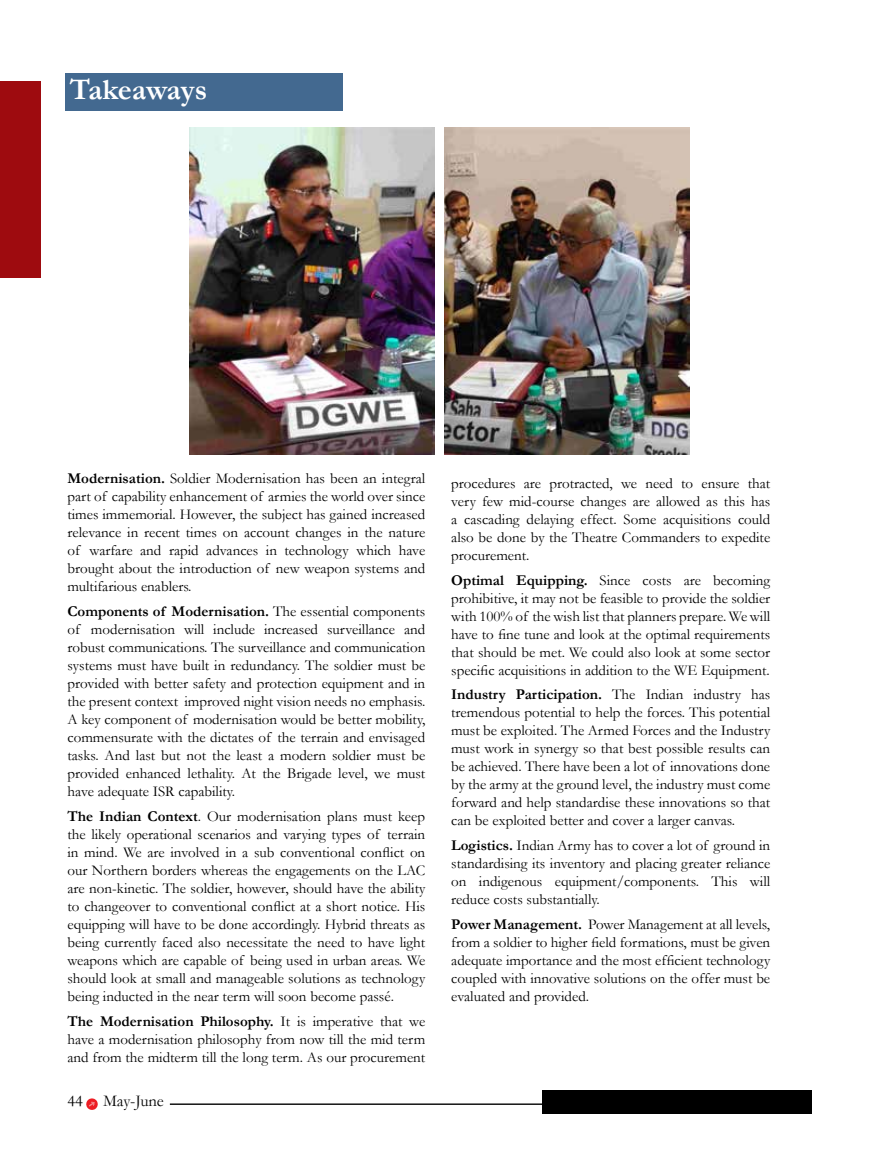
<style>
.page{position:relative;width:893px;height:1170px;background:#fff}
.page>*{position:absolute;margin:0;border:0;box-sizing:border-box;transform-origin:0 0}
.t1{font:700 30px "Garamond";letter-spacing:-.005em;color:#fff}
.t2{font:16.5px "Garamond";color:#000}
.t3{font:15px/18px "Garamond";color:#000;text-align:justify}
.s1{font-weight:700}
</style>
<div class="page">
<div style="left:542px;top:1090px;width:270px;height:23px;background:#000"></div>
<hr style="left:170px;top:1103px;width:373px;height:1px;background:#000">
<svg style="left:86px;top:1098px;width:12px;height:12px"></svg>
<div style="left:0;top:81px;width:41px;height:196px;background:#9e0b0f"></div>
<div style="left:66px;top:74px;width:277px;height:37px;background:#436990"></div>
<img style="left:190px;top:128px;width:245px;height:326px">
<img style="left:445px;top:128px;width:245px;height:326px">
<h1 class="t1" style="left:70px;top:69px;width:139px">Takeaways</h1>
<p class="t3" style="left:68px;top:469px;width:359px"><span class="s1">Modernisation.</span> Soldier Modernisation has been an integral part of capability enhancement of armies the world over since times immemorial. However, the subject has gained increased relevance in recent times on account changes in the nature of warfare and rapid advances in technology which have brought about the introduction of new weapon systems and multifarious enablers.</p>
<p class="t3" style="left:68px;top:602px;width:359px"><span class="s1">Components of Modernisation.</span> The essential components of modernisation will include increased surveillance and robust communications. The surveillance and communication systems must have built in redundancy. The soldier must be provided with better safety and protection equipment and in the present context improved night vision needs no emphasis.<br>A key component of modernisation would be better mobility, commensurate with the dictates of the terrain and envisaged tasks. And last but not the least a modern soldier must be provided enhanced lethality. At the Brigade level, we must have adequate ISR capability.</p>
<p class="t3" style="left:68px;top:806px;width:359px"><span class="s1">The Indian Context</span>. Our modernisation plans must keep the likely operational scenarios and varying types of terrain in mind. We are involved in a sub conventional conflict on our Northern borders whereas the engagements on the LAC are non-kinetic. The soldier, however, should have the ability to changeover to conventional conflict at a short notice. His equipping will have to be done accordingly. Hybrid threats as being currently faced also necessitate the need to have light weapons which are capable of being used in urban areas. We should look at small and manageable solutions as technology being inducted in the near term will soon become passé.</p>
<p class="t3" style="left:68px;top:1011px;width:359px"><span class="s1">The Modernisation Philosophy.</span> It is imperative that we have a modernisation philosophy from now till the mid term and from the midterm till the long term. As our procurement</p>
<p class="t2" style="left:68px;top:1089px;width:98px">44 May-June</p>
<p class="t3" style="left:451px;top:473px;width:320px">procedures are protracted, we need to ensure that very few mid-course changes are allowed as this has a cascading delaying effect. Some acquisitions could also be done by the Theatre Commanders to expedite procurement.</p>
<p class="t3" style="left:451px;top:570px;width:321px"><span class="s1">Optimal Equipping.</span> Since costs are becoming prohibitive, it may not be feasible to provide the soldier with 100% of the wish list that planners prepare. We will have to fine tune and look at the optimal requirements that should be met. We could also look at some sector specific acquisitions in addition to the WE Equipment.</p>
<p class="t3" style="left:451px;top:685px;width:320px"><span class="s1">Industry Participation.</span> The Indian industry has tremendous potential to help the forces. This potential must be exploited. The Armed Forces and the Industry must work in synergy so that best possible results can be achieved. There have been a lot of innovations done by the army at the ground level, the industry must come forward and help standardise these innovations so that can be exploited better and cover a larger canvas.</p>
<p class="t3" style="left:451px;top:836px;width:320px"><span class="s1">Logistics.</span> Indian Army has to cover a lot of ground in standardising its inventory and placing greater reliance on indigenous equipment/components. This will reduce costs substantially.</p>
<p class="t3" style="left:451px;top:914px;width:320px"><span class="s1">Power Management.</span> Power Management at all levels, from a soldier to higher field formations, must be given adequate importance and the most efficient technology coupled with innovative solutions on the offer must be evaluated and provided.</p>
</div>
